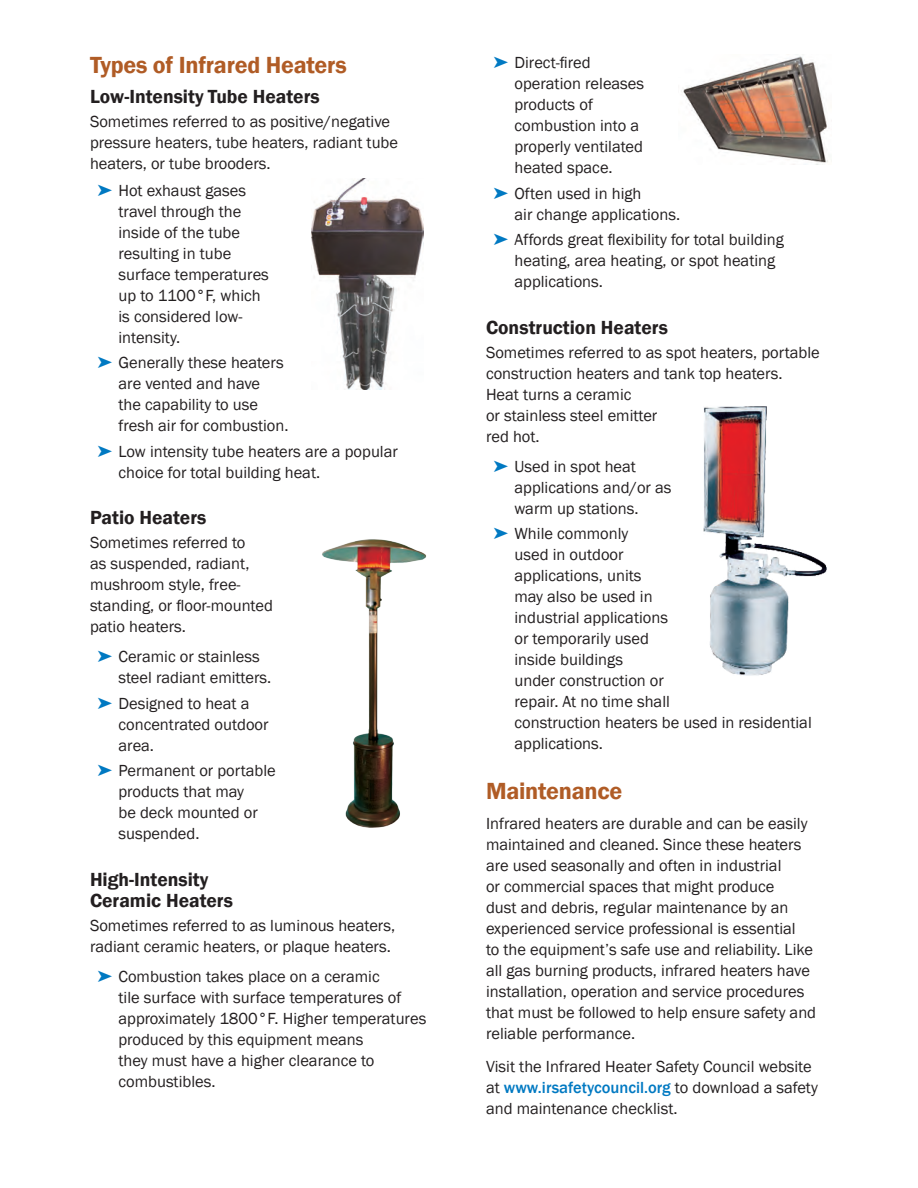
<style>
.page{position:relative;width:918px;height:1188px;background:#fff}
.page>*{position:absolute;margin:0;border:0;box-sizing:border-box;transform-origin:0 0}
.BLUE_SUBHEADS_14_pt{font:600 24px "Franklin Gothic";letter-spacing:-.01em;color:#b05c26}
.Smaller_Subheads{font:600 19.5px/21px "Franklin Gothic";color:#231f20}
.t1{font:16.5px/21px "Franklin Gothic";color:#231f20}
.s1{color:#0079c2}
.s2{font-weight:500;color:#0079c2}
</style>
<div class="page">
<img style="left:312px;top:178px;width:111px;height:211px">
<img style="left:322px;top:539px;width:105px;height:289px">
<img style="left:703px;top:406px;width:124px;height:270px">
<img style="left:681px;top:56px;width:147px;height:109px">
<p class="BLUE_SUBHEADS_14_pt" style="left:90px;top:50px;width:258px">Types of Infrared Heaters</p>
<p class="Smaller_Subheads" style="left:90px;top:86px;width:231px">Low-Intensity Tube Heaters</p>
<p class="t1" style="left:90px;top:111px;width:310px">Sometimes referred to as positive/negative pressure heaters, tube heaters, radiant tube heaters, or tube brooders.</p>
<p class="t1" style="left:118px;top:180px;width:152px;text-indent:-21px"><span class="s1">➤</span> Hot exhaust gases travel through the inside of the tube resulting in tube surface temperatures up to 1100°F, which is considered low&shy;intensity.</p>
<p class="t1" style="left:118px;top:352px;width:172px;text-indent:-21px"><span class="s1">➤</span> Generally these heaters are vented and have<br>the capability to use fresh air for combustion.</p>
<p class="t1" style="left:118px;top:441px;width:281px;text-indent:-21px"><span class="s1">➤</span> Low intensity tube heaters are a popular choice for total building heat.</p>
<p class="Smaller_Subheads" style="left:90px;top:507px;width:118px">Patio Heaters</p>
<p class="t1" style="left:90px;top:532px;width:184px">Sometimes referred to<br>as suspended, radiant, mushroom style, free&shy;standing, or floor-mounted patio heaters.</p>
<p class="t1" style="left:118px;top:646px;width:154px;text-indent:-21px"><span class="s1">➤</span> Ceramic or stainless steel radiant emitters.</p>
<p class="t1" style="left:118px;top:693px;width:152px;text-indent:-21px"><span class="s1">➤</span> Designed to heat a concentrated outdoor area.</p>
<p class="t1" style="left:118px;top:760px;width:159px;text-indent:-21px"><span class="s1">➤</span> Permanent or portable products that may<br>be deck mounted or suspended.</p>
<p class="Smaller_Subheads" style="left:90px;top:869px;width:145px">High-Intensity<br>Ceramic Heaters</p>
<p class="t1" style="left:90px;top:915px;width:307px">Sometimes referred to as luminous heaters, radiant ceramic heaters, or plaque heaters.</p>
<p class="t1" style="left:118px;top:966px;width:309px;text-indent:-21px"><span class="s1">➤</span> Combustion takes place on a ceramic<br>tile surface with surface temperatures of approximately 1800°F. Higher temperatures produced by this equipment means<br>they must have a higher clearance to combustibles.</p>
<p class="t1" style="left:514px;top:53px;width:131px;text-indent:-21px"><span class="s1">➤</span> Direct-fired operation releases products of combustion into a properly ventilated heated space.</p>
<p class="t1" style="left:514px;top:183px;width:167px;text-indent:-21px"><span class="s1">➤</span> Often used in high<br>air change applications.</p>
<p class="t1" style="left:514px;top:230px;width:271px;text-indent:-21px"><span class="s1">➤</span> Affords great flexibility for total building heating, area heating, or spot heating applications.</p>
<p class="Smaller_Subheads" style="left:486px;top:317px;width:183px">Construction Heaters</p>
<p class="t1" style="left:486px;top:342px;width:335px">Sometimes referred to as spot heaters, portable construction heaters and tank top heaters.<br>Heat turns a ceramic<br>or stainless steel emitter<br>red hot.</p>
<p class="t1" style="left:514px;top:456px;width:159px;text-indent:-21px"><span class="s1">➤</span> Used in spot heat applications and/or as warm up stations.</p>
<p class="t1" style="left:514px;top:524px;width:299px;text-indent:-21px"><span class="s1">➤</span> While commonly<br>used in outdoor<br>applications, units<br>may also be used in<br>industrial applications<br>or temporarily used<br>inside buildings<br>under construction or<br>repair. At no time shall<br>construction heaters be used in residential applications.</p>
<p class="BLUE_SUBHEADS_14_pt" style="left:486px;top:776px;width:138px">Maintenance</p>
<p class="t1" style="left:486px;top:813px;width:332px">Infrared heaters are durable and can be easily maintained and cleaned. Since these heaters are used seasonally and often in industrial<br>or commercial spaces that might produce<br>dust and debris, regular maintenance by an experienced service professional is essential<br>to the equipment’s safe use and reliability. Like all gas burning products, infrared heaters have installation, operation and service procedures that must be followed to help ensure safety and reliable performance.</p>
<p class="t1" style="left:486px;top:1056px;width:333px">Visit the Infrared Heater Safety Council website at <span class="s2">www.irsafetycouncil.org</span> to download a safety and maintenance checklist.</p>
</div>
